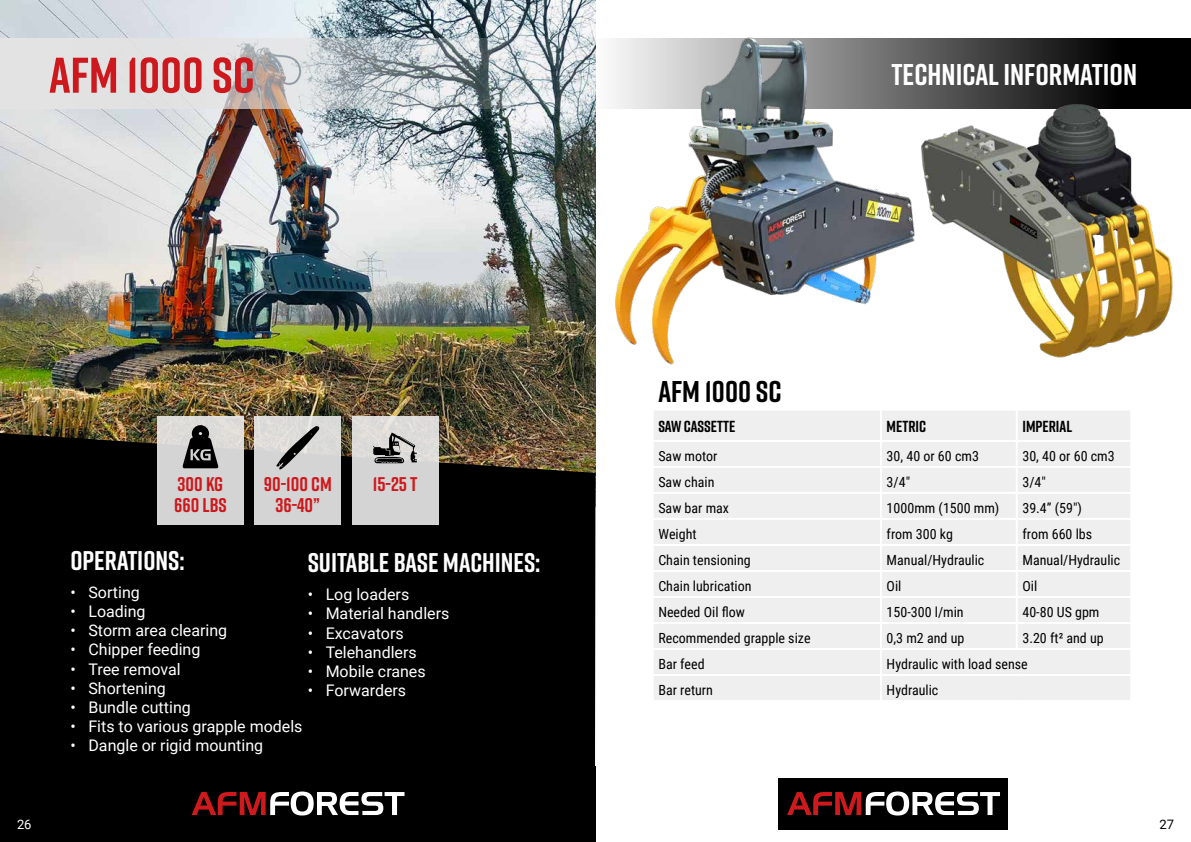
<style>
.page{position:relative;width:1191px;height:842px;background:#fff}
.page>*{position:absolute;margin:0;border:0;box-sizing:border-box;transform-origin:0 0}
.t1{font:700 50px "Rift";color:#cd191d}
.t2{font:700 30px "Rift";color:#fff}
.t3{font:700 30px "Rift";color:#000}
.t4{font:700 27px "Rift";color:#fff}
.t5{font:700 19.8px/20.8px "Rift";color:#cd191d}
.t6{font:16px "Roboto";color:#fff}
.t7{font:700 16px "Rift";color:#000}
.t8{font:14px "Roboto Condensed";color:#000}
.t9{font:13px "Roboto";color:#fff}
.t10{font:13px "Roboto";color:#000}
</style>
<div class="page">
<svg style="left:595px;top:38px;width:596px;height:70px;background:#282828"></svg>
<img style="left:0;top:0;width:595px;height:433px">
<div style="left:0;top:433px;width:595px;height:332px;background:#000"></div>
<div style="left:654px;top:411px;width:476px;height:289px;background:#efefef"></div>
<hr style="left:880px;top:411px;width:2px;height:29px;background:#fff">
<hr style="left:1015px;top:411px;width:2px;height:29px;background:#fff">
<hr style="left:651px;top:440px;width:230px;height:2px;background:#fff">
<hr style="left:881px;top:440px;width:135px;height:2px;background:#fff">
<hr style="left:880px;top:442px;width:2px;height:24px;background:#fff">
<hr style="left:1016px;top:440px;width:116px;height:2px;background:#fff">
<hr style="left:1015px;top:442px;width:2px;height:24px;background:#fff">
<hr style="left:651px;top:466px;width:230px;height:2px;background:#fff">
<hr style="left:881px;top:466px;width:135px;height:2px;background:#fff">
<hr style="left:880px;top:468px;width:2px;height:24px;background:#fff">
<hr style="left:1016px;top:466px;width:116px;height:2px;background:#fff">
<hr style="left:1015px;top:468px;width:2px;height:24px;background:#fff">
<hr style="left:651px;top:492px;width:230px;height:2px;background:#fff">
<hr style="left:881px;top:492px;width:135px;height:2px;background:#fff">
<hr style="left:880px;top:494px;width:2px;height:24px;background:#fff">
<hr style="left:1016px;top:492px;width:116px;height:2px;background:#fff">
<hr style="left:1015px;top:494px;width:2px;height:24px;background:#fff">
<hr style="left:651px;top:518px;width:230px;height:2px;background:#fff">
<hr style="left:881px;top:518px;width:135px;height:2px;background:#fff">
<hr style="left:880px;top:520px;width:2px;height:24px;background:#fff">
<hr style="left:1016px;top:518px;width:116px;height:2px;background:#fff">
<hr style="left:1015px;top:520px;width:2px;height:24px;background:#fff">
<hr style="left:651px;top:544px;width:230px;height:2px;background:#fff">
<hr style="left:881px;top:544px;width:135px;height:2px;background:#fff">
<hr style="left:880px;top:546px;width:2px;height:24px;background:#fff">
<hr style="left:1016px;top:544px;width:116px;height:2px;background:#fff">
<hr style="left:1015px;top:546px;width:2px;height:24px;background:#fff">
<hr style="left:651px;top:570px;width:230px;height:2px;background:#fff">
<hr style="left:881px;top:570px;width:135px;height:2px;background:#fff">
<hr style="left:880px;top:572px;width:2px;height:24px;background:#fff">
<hr style="left:1016px;top:570px;width:116px;height:2px;background:#fff">
<hr style="left:1015px;top:572px;width:2px;height:24px;background:#fff">
<hr style="left:651px;top:596px;width:230px;height:2px;background:#fff">
<hr style="left:881px;top:596px;width:135px;height:2px;background:#fff">
<hr style="left:880px;top:598px;width:2px;height:24px;background:#fff">
<hr style="left:1016px;top:596px;width:116px;height:2px;background:#fff">
<hr style="left:1015px;top:598px;width:2px;height:24px;background:#fff">
<hr style="left:651px;top:622px;width:230px;height:2px;background:#fff">
<hr style="left:881px;top:622px;width:135px;height:2px;background:#fff">
<hr style="left:880px;top:624px;width:2px;height:24px;background:#fff">
<hr style="left:1016px;top:622px;width:116px;height:2px;background:#fff">
<hr style="left:1015px;top:624px;width:2px;height:24px;background:#fff">
<hr style="left:651px;top:648px;width:230px;height:2px;background:#fff">
<hr style="left:881px;top:648px;width:135px;height:2px;background:#fff">
<hr style="left:880px;top:650px;width:2px;height:24px;background:#fff">
<hr style="left:1016px;top:648px;width:116px;height:2px;background:#fff">
<hr style="left:651px;top:674px;width:230px;height:2px;background:#fff">
<hr style="left:881px;top:674px;width:135px;height:2px;background:#fff">
<hr style="left:880px;top:676px;width:2px;height:24px;background:#fff">
<hr style="left:1016px;top:674px;width:116px;height:2px;background:#fff">
<svg style="left:0;top:38px;width:595px;height:70px;background:#c8cbce"></svg>
<div style="left:157px;top:416px;width:86px;height:108px;background:linear-gradient(to bottom,#dcdbd8,#d0d1d2)"></div>
<svg style="left:182px;top:425px;width:37px;height:43px;background:#5e5e5d"></svg>
<div style="left:255px;top:416px;width:86px;height:108px;background:#d4d4d4"></div>
<svg style="left:276px;top:426px;width:44px;height:44px"></svg>
<div style="left:352px;top:416px;width:86px;height:108px;background:linear-gradient(to right,#d7d6d5,#d7d7d6)"></div>
<svg style="left:373px;top:433px;width:44px;height:30px"></svg>
<img style="left:927px;top:99px;width:250px;height:259px">
<img style="left:603px;top:37px;width:324px;height:328px">
<div style="left:0;top:765px;width:595px;height:77px;background:#000"></div>
<svg style="left:192px;top:791px;width:212px;height:24px"></svg>
<div style="left:778px;top:778px;width:230px;height:51px;background:#000"></div>
<svg style="left:787px;top:791px;width:213px;height:24px"></svg>
<h1 class="t1" style="left:49px;top:54px;width:207px">AFM 1000 SC</h1>
<h3 class="t5" style="left:174px;top:475px;width:54px">300 KG<br>660 LBS</h3>
<h3 class="t5" style="left:264px;top:475px;width:70px;text-align:center">90-100 CM<br>36-40”</h3>
<h3 class="t5" style="left:373px;top:475px;width:46px">15-25 T</h3>
<h3 class="t4" style="left:70px;top:549px;width:116px">OPERATIONS:</h3>
<p class="t6" style="left:70px;top:586px;width:71px">• Sorting</p>
<p class="t6" style="left:70px;top:605px;width:77px">• Loading</p>
<p class="t6" style="left:70px;top:624px;width:158px">• Storm area clearing</p>
<p class="t6" style="left:70px;top:643px;width:131px">• Chipper feeding</p>
<p class="t6" style="left:70px;top:662px;width:112px">• Tree removal</p>
<p class="t6" style="left:70px;top:682px;width:97px">• Shortening</p>
<p class="t6" style="left:70px;top:701px;width:122px">• Bundle cutting</p>
<p class="t6" style="left:70px;top:720px;width:233px">• Fits to various grapple models</p>
<p class="t6" style="left:70px;top:739px;width:194px">• Dangle or rigid mounting</p>
<h3 class="t4" style="left:308px;top:551px;width:234px">SUITABLE BASE MACHINES:</h3>
<p class="t6" style="left:308px;top:588px;width:103px">• Log loaders</p>
<p class="t6" style="left:308px;top:607px;width:143px">• Material handlers</p>
<p class="t6" style="left:308px;top:626px;width:98px">• Excavators</p>
<p class="t6" style="left:308px;top:645px;width:111px">• Telehandlers</p>
<p class="t6" style="left:308px;top:665px;width:120px">• Mobile cranes</p>
<p class="t6" style="left:308px;top:684px;width:100px">• Forwarders</p>
<h2 class="t2" style="left:891px;top:62px;width:247px">TECHNICAL INFORMATION</h2>
<h2 class="t3" style="left:658px;top:378px;width:125px">AFM 1000 SC</h2>
<p class="t7" style="left:658px;top:419px;width:78px">SAW CASSETTE</p>
<p class="t7" style="left:886px;top:419px;width:41px">METRIC</p>
<p class="t7" style="left:1022px;top:419px;width:51px">IMPERIAL</p>
<p class="t8" style="left:658px;top:450px;width:61px">Saw motor</p>
<p class="t8" style="left:886px;top:450px;width:94px">30, 40 or 60 cm3</p>
<p class="t8" style="left:1022px;top:450px;width:94px">30, 40 or 60 cm3</p>
<p class="t8" style="left:658px;top:476px;width:58px">Saw chain</p>
<p class="t8" style="left:886px;top:476px;width:25px">3/4"</p>
<p class="t8" style="left:1022px;top:476px;width:25px">3/4"</p>
<p class="t8" style="left:658px;top:502px;width:72px">Saw bar max</p>
<p class="t8" style="left:886px;top:502px;width:114px">1000mm (1500 mm)</p>
<p class="t8" style="left:1022px;top:502px;width:61px">39.4” (59")</p>
<p class="t8" style="left:658px;top:528px;width:40px">Weight</p>
<p class="t8" style="left:886px;top:528px;width:68px">from 300 kg</p>
<p class="t8" style="left:1022px;top:528px;width:71px">from 660 lbs</p>
<p class="t8" style="left:658px;top:554px;width:94px">Chain tensioning</p>
<p class="t8" style="left:886px;top:554px;width:99px">Manual/Hydraulic</p>
<p class="t8" style="left:1022px;top:554px;width:99px">Manual/Hydraulic</p>
<p class="t8" style="left:658px;top:580px;width:95px">Chain lubrication</p>
<p class="t8" style="left:886px;top:580px;width:16px">Oil</p>
<p class="t8" style="left:1022px;top:580px;width:16px">Oil</p>
<p class="t8" style="left:658px;top:602px;width:88px">Needed Oil flow</p>
<p class="t8" style="left:886px;top:606px;width:79px">150-300 l/min</p>
<p class="t8" style="left:1022px;top:606px;width:78px">40-80 US gpm</p>
<p class="t8" style="left:658px;top:632px;width:154px">Recommended grapple size</p>
<p class="t8" style="left:886px;top:632px;width:79px">0,3 m2 and up</p>
<p class="t8" style="left:1022px;top:632px;width:83px">3.20 ft² and up</p>
<p class="t8" style="left:658px;top:658px;width:48px">Bar feed</p>
<p class="t8" style="left:886px;top:658px;width:143px">Hydraulic with load sense</p>
<p class="t8" style="left:658px;top:684px;width:56px">Bar return</p>
<p class="t8" style="left:886px;top:684px;width:53px">Hydraulic</p>
<p class="t9" style="left:17px;top:819px;width:16px">26</p>
<p class="t10" style="left:1159px;top:819px;width:16px">27</p>
</div>
